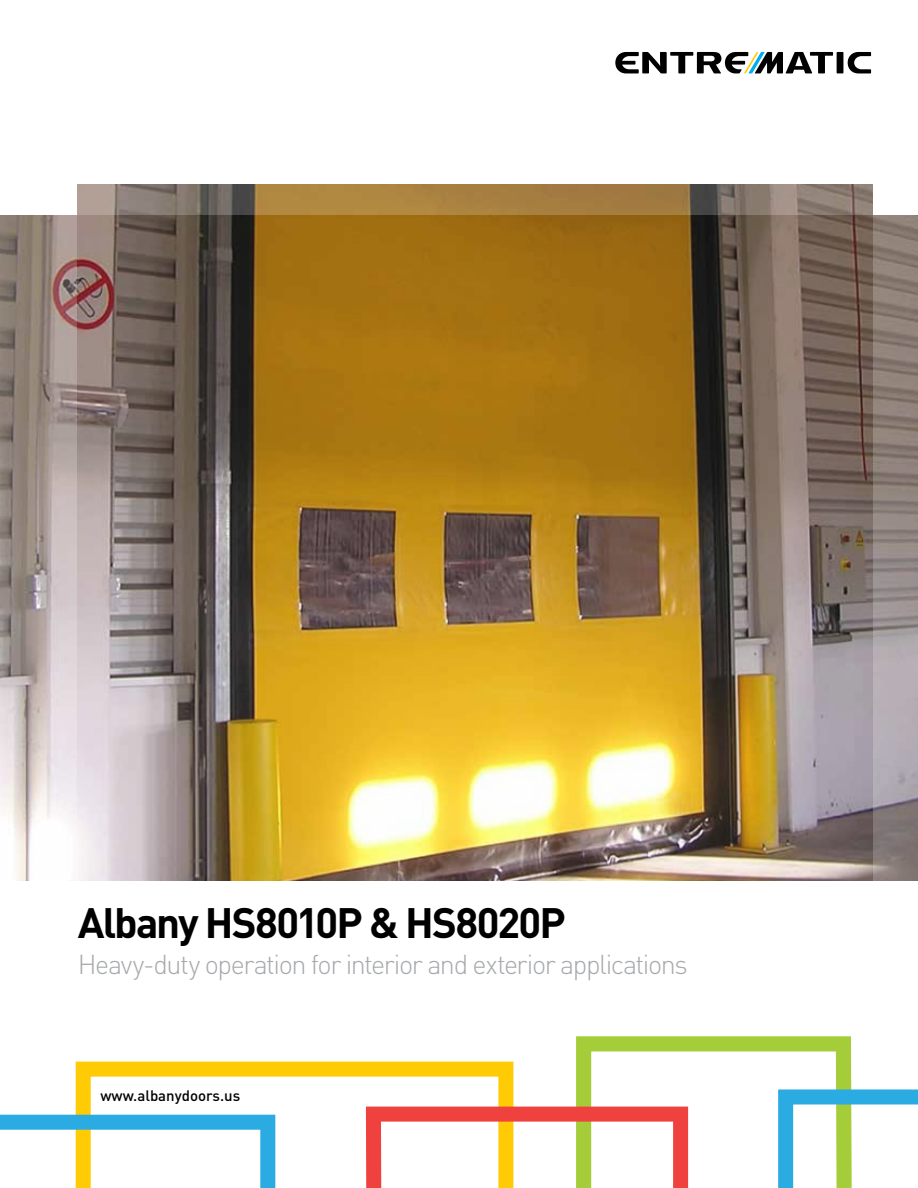
<style>
.page{position:relative;width:918px;height:1188px;background:#fff}
.page>*{position:absolute;margin:0;border:0;box-sizing:border-box;transform-origin:0 0}
.t1{font:700 42px "DIN Pro";letter-spacing:-.045em;color:#000}
.t2{font:300 27px "DIN Pro";letter-spacing:-.055em;color:#a7a9ac}
.t3{font:500 15px "DIN Pro";color:#000}
</style>
<div class="page">
<svg style="left:76px;top:1062px;width:437px;height:52px"></svg>
<svg style="left:569px;top:1036px;width:283px;height:152px"></svg>
<svg style="left:771px;top:1082px;width:147px;height:106px"></svg>
<svg style="left:0;top:1107px;width:283px;height:81px"></svg>
<svg style="left:366px;top:1107px;width:322px;height:81px"></svg>
<img style="left:0;top:216px;width:918px;height:664px">
<img style="left:78px;top:185px;width:795px;height:695px">
<svg style="left:848px;top:52px;width:23px;height:21px"></svg>
<div style="left:837px;top:52px;width:6px;height:21px;background:#000"></div>
<svg style="left:615px;top:52px;width:218px;height:21px"></svg>
<h1 class="t1" style="left:78px;top:894px;width:489px">Albany HS8010P &amp; HS8020P</h1>
<p class="t2" style="left:78px;top:946px;width:611px">Heavy-duty operation for interior and exterior applications</p>
<p class="t3" style="left:100px;top:1085px;width:141px">www.albanydoors.us</p>
</div>
